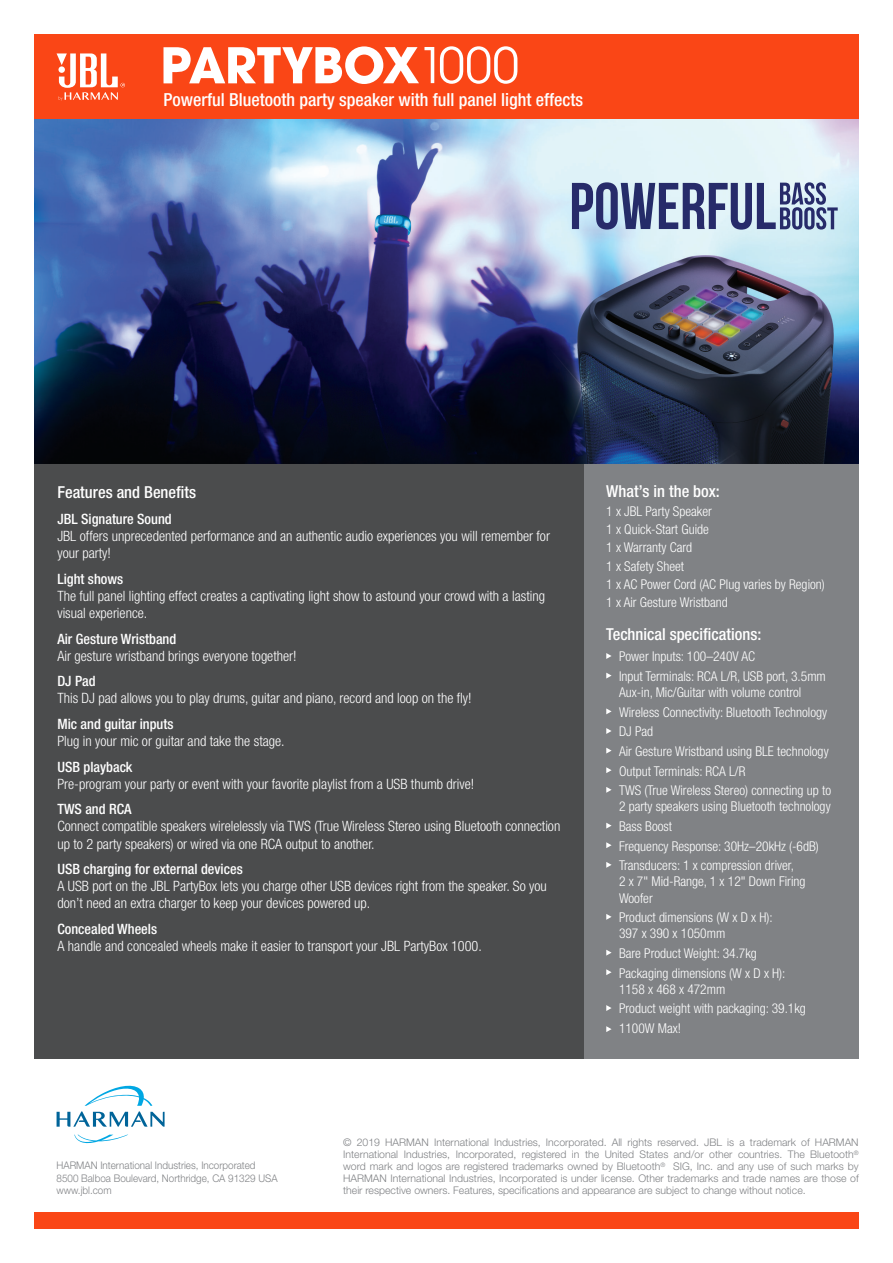
<style>
.page{position:relative;width:893px;height:1263px;background:#fff}
.page>*{position:absolute;margin:0;border:0;box-sizing:border-box;transform-origin:0 0}
.t1{font:500 condensed 18px "Helvetica Neue LT Pro";color:#fff}
.t2{font:500 condensed 16.5px "Helvetica Neue LT Pro";color:#fff}
.t3{font:300 condensed 14.25px/17.1px "Helvetica Neue LT Pro";color:#fff}
.t4{font:500 condensed 14.25px "Helvetica Neue LT Pro";color:#fff}
.t5{font:300 condensed 13.5px/16.2px "Helvetica Neue LT Pro";color:#fff}
.t6{font:300 10.5px/12px "Helvetica Neue LT Pro";color:#808285;text-align:justify}
.t7{font:300 10.5px "Helvetica Neue LT Pro";color:#808285;scale:.94 1}
</style>
<div class="page">
<div style="left:34px;top:34px;width:825px;height:85px;background:#fa4616"></div>
<div style="left:34px;top:1213px;width:825px;height:16px;background:#fa4616"></div>
<svg style="left:57px;top:53px;width:68px;height:48px"></svg>
<svg style="left:74px;top:1135px;width:54px;height:8px"></svg>
<svg style="left:57px;top:1085px;width:108px;height:42px"></svg>
<div style="left:584px;top:463px;width:275px;height:596px;background:#808285"></div>
<svg style="left:606px;top:653px;width:6px;height:6px"></svg>
<svg style="left:606px;top:673px;width:6px;height:5px"></svg>
<svg style="left:606px;top:708px;width:6px;height:6px"></svg>
<svg style="left:606px;top:728px;width:6px;height:6px"></svg>
<svg style="left:606px;top:748px;width:6px;height:5px"></svg>
<svg style="left:606px;top:767px;width:6px;height:6px"></svg>
<svg style="left:606px;top:787px;width:6px;height:6px"></svg>
<svg style="left:606px;top:823px;width:6px;height:5px"></svg>
<svg style="left:606px;top:842px;width:6px;height:6px"></svg>
<svg style="left:606px;top:862px;width:6px;height:6px"></svg>
<svg style="left:606px;top:914px;width:6px;height:6px"></svg>
<svg style="left:606px;top:950px;width:6px;height:5px"></svg>
<svg style="left:606px;top:969px;width:6px;height:6px"></svg>
<svg style="left:606px;top:1005px;width:6px;height:6px"></svg>
<svg style="left:606px;top:1026px;width:6px;height:6px"></svg>
<div style="left:34px;top:463px;width:550px;height:596px;background:#4b4c4d"></div>
<svg style="left:163px;top:46px;width:271px;height:38px"></svg>
<svg style="left:440px;top:46px;width:77px;height:38px"></svg>
<img style="left:34px;top:119px;width:825px;height:344px">
<svg style="left:572px;top:182px;width:266px;height:48px;background:#808db0"></svg>
<p class="t1" style="left:163px;top:89px;width:421px">Powerful Bluetooth party speaker with full panel light effects</p>
<p class="t2" style="left:57px;top:483px;width:140px">Features and Benefits</p>
<p class="t4" style="left:57px;top:510px;width:116px">JBL Signature Sound</p>
<p class="t3" style="left:57px;top:527px;width:494px">JBL offers unprecedented performance and an authentic audio experiences you will remember for your party!</p>
<p class="t4" style="left:57px;top:570px;width:67px">Light shows</p>
<p class="t3" style="left:57px;top:587px;width:489px">The full panel lighting effect creates a captivating light show to astound your crowd with a lasting visual experience.</p>
<p class="t4" style="left:57px;top:630px;width:120px">Air Gesture Wristband</p>
<p class="t3" style="left:57px;top:647px;width:241px">Air gesture wristband brings everyone together!</p>
<p class="t4" style="left:57px;top:673px;width:40px">DJ Pad</p>
<p class="t3" style="left:57px;top:690px;width:416px">This DJ pad allows you to play drums, guitar and piano, record and loop on the fly!</p>
<p class="t4" style="left:57px;top:715px;width:118px">Mic and guitar inputs</p>
<p class="t3" style="left:57px;top:732px;width:229px">Plug in your mic or guitar and take the stage.</p>
<p class="t4" style="left:57px;top:758px;width:77px">USB playback</p>
<p class="t3" style="left:57px;top:775px;width:418px">Pre-program your party or event with your favorite playlist from a USB thumb drive!</p>
<p class="t4" style="left:57px;top:801px;width:76px">TWS and RCA</p>
<p class="t3" style="left:57px;top:818px;width:504px">Connect compatible speakers wirelelessly via TWS (True Wireless Stereo using Bluetooth connection up to 2 party speakers) or wired via one RCA output to another.</p>
<p class="t4" style="left:57px;top:861px;width:187px">USB charging for external devices</p>
<p class="t3" style="left:57px;top:877px;width:491px">A USB port on the JBL PartyBox lets you charge other USB devices right from the speaker. So you don’t need an extra charger to keep your devices powered up.</p>
<p class="t4" style="left:57px;top:920px;width:101px">Concealed Wheels</p>
<p class="t3" style="left:57px;top:937px;width:426px">A handle and concealed wheels make it easier to transport your JBL PartyBox 1000.</p>
<p class="t2" style="left:606px;top:482px;width:115px">What’s in the box:</p>
<p class="t5" style="left:606px;top:503px;width:107px">1 x JBL Party Speaker</p>
<p class="t5" style="left:606px;top:521px;width:104px">1 x Quick-Start Guide</p>
<p class="t5" style="left:606px;top:539px;width:87px">1 x Warranty Card</p>
<p class="t5" style="left:606px;top:558px;width:79px">1 x Safety Sheet</p>
<p class="t5" style="left:606px;top:576px;width:220px">1 x AC Power Cord (AC Plug varies by Region)</p>
<p class="t5" style="left:606px;top:594px;width:123px">1 x Air Gesture Wristband</p>
<p class="t2" style="left:606px;top:624px;width:157px">Technical specifications:</p>
<p class="t5" style="left:619px;top:648px;width:138px">Power Inputs: 100–240V AC</p>
<p class="t5" style="left:619px;top:668px;width:208px">Input Terminals: RCA L/R, USB port, 3.5mm<br>Aux-in, Mic/Guitar with volume control</p>
<p class="t5" style="left:619px;top:704px;width:210px">Wireless Connectivity: Bluetooth Technology</p>
<p class="t5" style="left:619px;top:723px;width:36px">DJ Pad</p>
<p class="t5" style="left:619px;top:743px;width:211px">Air Gesture Wristband using BLE technology</p>
<p class="t5" style="left:619px;top:762px;width:128px">Output Terminals: RCA L/R</p>
<p class="t5" style="left:619px;top:782px;width:214px">TWS (True Wireless Stereo) connecting up to<br>2 party speakers using Bluetooth technology</p>
<p class="t5" style="left:619px;top:818px;width:55px">Bass Boost</p>
<p class="t5" style="left:619px;top:837px;width:201px">Frequency Response: 30Hz–20kHz (-6dB)</p>
<p class="t5" style="left:619px;top:857px;width:188px">Transducers: 1 x compression driver,<br>2 x 7" Mid-Range, 1 x 12" Down Firing<br>Woofer</p>
<p class="t5" style="left:619px;top:909px;width:155px">Product dimensions (W x D x H):<br>397 x 390 x 1050mm</p>
<p class="t5" style="left:619px;top:945px;width:139px">Bare Product Weight: 34.7kg</p>
<p class="t5" style="left:619px;top:964px;width:168px">Packaging dimensions (W x D x H):<br>1158 x 468 x 472mm</p>
<p class="t5" style="left:619px;top:1000px;width:188px">Product weight with packaging: 39.1kg</p>
<p class="t5" style="left:619px;top:1020px;width:64px">1100W Max!</p>
<p class="t7" style="left:57px;top:1159px;width:213px">HARMAN International Industries, Incorporated</p>
<p class="t7" style="left:57px;top:1171px;width:237px">8500 Balboa Boulevard, Northridge, CA 91329 USA</p>
<p class="t7" style="left:57px;top:1184px;width:60px">www.jbl.com</p>
<p class="t6" style="left:343px;top:1136px;width:517px">© 2019 HARMAN International Industries, Incorporated. All rights reserved. JBL is a trademark of HARMAN International Industries, Incorporated, registered in the United States and/or other countries. The Bluetooth<sup>® </sup>word mark and logos are registered trademarks owned by Bluetooth<sup>®</sup> SIG, Inc. and any use of such marks by HARMAN International Industries, Incorporated is under license. Other trademarks and trade names are those of their respective owners. Features, specifications and appearance are subject to change without notice.</p>
</div>
